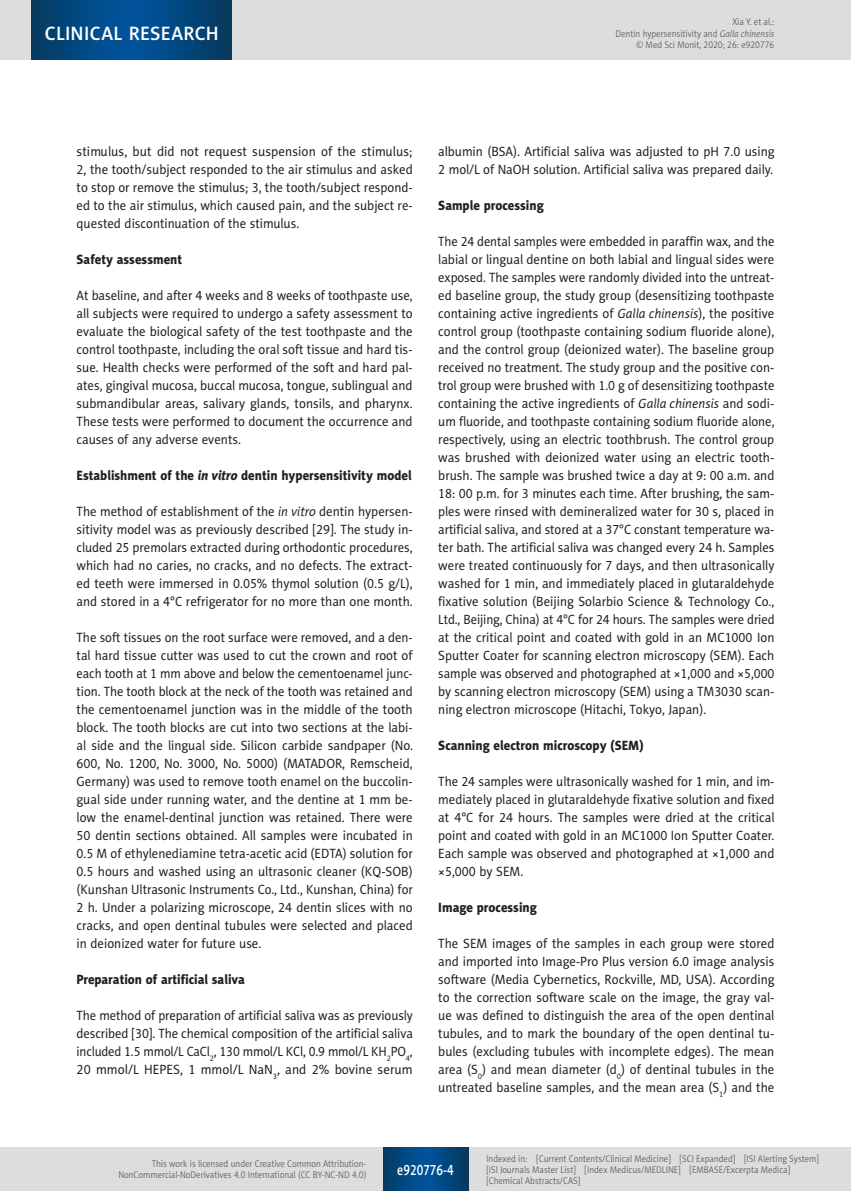
<style>
.page{position:relative;width:851px;height:1191px;background:#fff}
.page>*{position:absolute;margin:0;border:0;box-sizing:border-box;transform-origin:0 0}
.t1{font:19.5px "Naomi Sans EFN Medium";letter-spacing:.015em;color:#fff}
.t2{font:15px "Naomi Sans EFN Medium";color:#fff;scale:.8 1}
.MSM_Body{font:13.5px/18px "Naomi Sans EFN";color:#231f20;text-align:justify;scale:.94 1}
.MSM_Body-2{font:13.5px/18px "Naomi Sans EFN";color:#231f20;text-align:justify;scale:.93 1}
.MSM_Body-3{font:13.5px/18px "Naomi Sans EFN";color:#231f20;text-align:justify;scale:.95 1}
.MSM_Body-4{font:13.5px/18px "Naomi Sans EFN";color:#231f20;text-align:justify;scale:.96 1}
.MSM_Headline_2{font:13.5px "Naomi Sans EFN Heavy";color:#231f20;scale:.95 1}
.t3{font:9.75px/11.2px "Naomi Sans EFN Light";color:#57585a;text-align:right;scale:.9 1}
.s1{font-style:italic}
</style>
<div class="page">
<div style="left:0;top:1148px;width:850px;height:43px;background:#dcdddf"></div>
<svg style="left:383px;top:1147px;width:85px;height:43px;background:#02477e"></svg>
<div style="left:0;top:0;width:850px;height:60px;background:#dcdddf"></div>
<hr style="left:850px;top:0;width:1px;height:60px;background:#dcdddf">
<svg style="left:32px;top:0;width:200px;height:60px;background:#02477e"></svg>
<h1 class="t1" style="left:45px;top:22px;width:175px">CLINICAL RESEARCH</h1>
<p class="t3" style="left:615px;top:16px;width:178px">Xia Y. et al.:<br>Dentin hypersensitivity and <span class="s1">Galla chinensis </span>© Med Sci Monit, 2020; 26: e920776</p>
<p class="MSM_Body-4" style="left:77px;top:142px;width:351px">stimulus, but did not request suspension of the stimulus; 2, the tooth/subject responded to the air stimulus and asked to stop or remove the stimulus; 3, the tooth/subject respond&shy;ed to the air stimulus, which caused pain, and the subject re&shy;quested discontinuation of the stimulus.</p>
<p class="MSM_Headline_2" style="left:77px;top:251px;width:113px">Safety assessment</p>
<p class="MSM_Body" style="left:77px;top:286px;width:359px">At baseline, and after 4 weeks and 8 weeks of toothpaste use, all subjects were required to undergo a safety assessment to evaluate the biological safety of the test toothpaste and the control toothpaste, including the oral soft tissue and hard tis&shy;sue. Health checks were performed of the soft and hard pal&shy;ates, gingival mucosa, buccal mucosa, tongue, sublingual and submandibular areas, salivary glands, tonsils, and pharynx.<br>These tests were performed to document the occurrence and causes of any adverse events.</p>
<p class="MSM_Headline_2" style="left:77px;top:467px;width:354px">Establishment of the <span class="s1">in vitro</span> dentin hypersensitivity model</p>
<p class="MSM_Body-3" style="left:77px;top:502px;width:355px">The method of establishment of the <span class="s1">in vitro</span> dentin hypersen&shy;sitivity model was as previously described [29]. The study in&shy;cluded 25 premolars extracted during orthodontic procedures, which had no caries, no cracks, and no defects. The extract&shy;ed teeth were immersed in 0.05% thymol solution (0.5 g/L), and stored in a 4°C refrigerator for no more than one month.</p>
<p class="MSM_Body" style="left:77px;top:628px;width:359px">The soft tissues on the root surface were removed, and a den&shy;tal hard tissue cutter was used to cut the crown and root of each tooth at 1 mm above and below the cementoenamel junc&shy;tion. The tooth block at the neck of the tooth was retained and the cementoenamel junction was in the middle of the tooth block. The tooth blocks are cut into two sections at the labi&shy;al side and the lingual side. Silicon carbide sandpaper (No.<br>600, No. 1200, No. 3000, No. 5000) (MATADOR, Remscheid, Germany) was used to remove tooth enamel on the buccolin&shy;gual side under running water, and the dentine at 1 mm be&shy;low the enamel-dentinal junction was retained. There were 50 dentin sections obtained. All samples were incubated in 0.5 M of ethylenediamine tetra-acetic acid (EDTA) solution for 0.5 hours and washed using an ultrasonic cleaner (KQ-SOB) (Kunshan Ultrasonic Instruments Co., Ltd., Kunshan, China) for 2 h. Under a polarizing microscope, 24 dentin slices with no cracks, and open dentinal tubules were selected and placed in deionized water for future use.</p>
<p class="MSM_Headline_2" style="left:77px;top:971px;width:179px">Preparation of artificial saliva</p>
<p class="MSM_Body" style="left:77px;top:1006px;width:359px">The method of preparation of artificial saliva was as previously described [30]. The chemical composition of the artificial saliva included 1.5 mmol/L CaCl<sub>2</sub>, 130 mmol/L KCl, 0.9 mmol/L KH<sub>2</sub>PO<sub>4</sub>, 20 mmol/L HEPES, 1 mmol/L NaN<sub>3</sub>, and 2% bovine serum</p>
<p class="MSM_Body-3" style="left:438px;top:142px;width:355px">albumin (BSA). Artificial saliva was adjusted to pH 7.0 using<br>2 mol/L of NaOH solution. Artificial saliva was prepared daily.</p>
<p class="MSM_Headline_2" style="left:438px;top:197px;width:113px">Sample processing</p>
<p class="MSM_Body-2" style="left:438px;top:232px;width:363px">The 24 dental samples were embedded in paraffin wax, and the labial or lingual dentine on both labial and lingual sides were exposed. The samples were randomly divided into the untreat&shy;ed baseline group, the study group (desensitizing toothpaste containing active ingredients of <span class="s1">Galla chinensis</span>), the positive control group (toothpaste containing sodium fluoride alone), and the control group (deionized water). The baseline group received no treatment. The study group and the positive con&shy;trol group were brushed with 1.0 g of desensitizing toothpaste containing the active ingredients of <span class="s1">Galla chinensis</span> and sodi&shy;um fluoride, and toothpaste containing sodium fluoride alone, respectively, using an electric toothbrush. The control group was brushed with deionized water using an electric tooth&shy;brush. The sample was brushed twice a day at 9: 00 a.m. and 18: 00 p.m. for 3 minutes each time. After brushing, the sam&shy;ples were rinsed with demineralized water for 30 s, placed in artificial saliva, and stored at a 37°C constant temperature wa&shy;ter bath. The artificial saliva was changed every 24 h. Samples were treated continuously for 7 days, and then ultrasonically washed for 1 min, and immediately placed in glutaraldehyde fixative solution (Beijing Solarbio Science &amp; Technology Co., Ltd., Beijing, China) at 4°C for 24 hours. The samples were dried at the critical point and coated with gold in an MC1000 Ion Sputter Coater for scanning electron microscopy (SEM). Each sample was observed and photographed at ×1,000 and ×5,000 by scanning electron microscopy (SEM) using a TM3030 scan&shy;ning electron microscope (Hitachi, Tokyo, Japan).</p>
<p class="MSM_Headline_2" style="left:438px;top:737px;width:218px">Scanning electron microscopy (SEM)</p>
<p class="MSM_Body" style="left:438px;top:772px;width:359px">The 24 samples were ultrasonically washed for 1 min, and im&shy;mediately placed in glutaraldehyde fixative solution and fixed at 4°C for 24 hours. The samples were dried at the critical point and coated with gold in an MC1000 Ion Sputter Coater.<br>Each sample was observed and photographed at ×1,000 and ×5,000 by SEM.</p>
<p class="MSM_Headline_2" style="left:438px;top:899px;width:105px">Image processing</p>
<p class="MSM_Body-3" style="left:438px;top:934px;width:355px">The SEM images of the samples in each group were stored and imported into Image-Pro Plus version 6.0 image analysis software (Media Cybernetics, Rockville, MD, USA). According to the correction software scale on the image, the gray val&shy;ue was defined to distinguish the area of the open dentinal tubules, and to mark the boundary of the open dentinal tu&shy;bules (excluding tubules with incomplete edges). The mean area (S<sub>0</sub>) and mean diameter (d<sub>0</sub>) of dentinal tubules in the untreated baseline samples, and the mean area (S<sub>1</sub>) and the</p>
<p class="t3" style="left:118px;top:1158px;width:277px">This work is licensed under Creative Common Attribution-<br>NonCommercial-NoDerivatives 4.0 International (CC BY-NC-ND 4.0)</p>
<p class="t2" style="left:397px;top:1160px;width:72px">e920776-4</p>
<p class="t3" style="left:486px;top:1152px;width:371px;text-align:left">Indexed in: [Current Contents/Clinical Medicine] [SCI Expanded] [ISI Alerting System] [ISI Journals Master List] [Index Medicus/MEDLINE] [EMBASE/Excerpta Medica] [Chemical Abstracts/CAS]</p>
</div>
